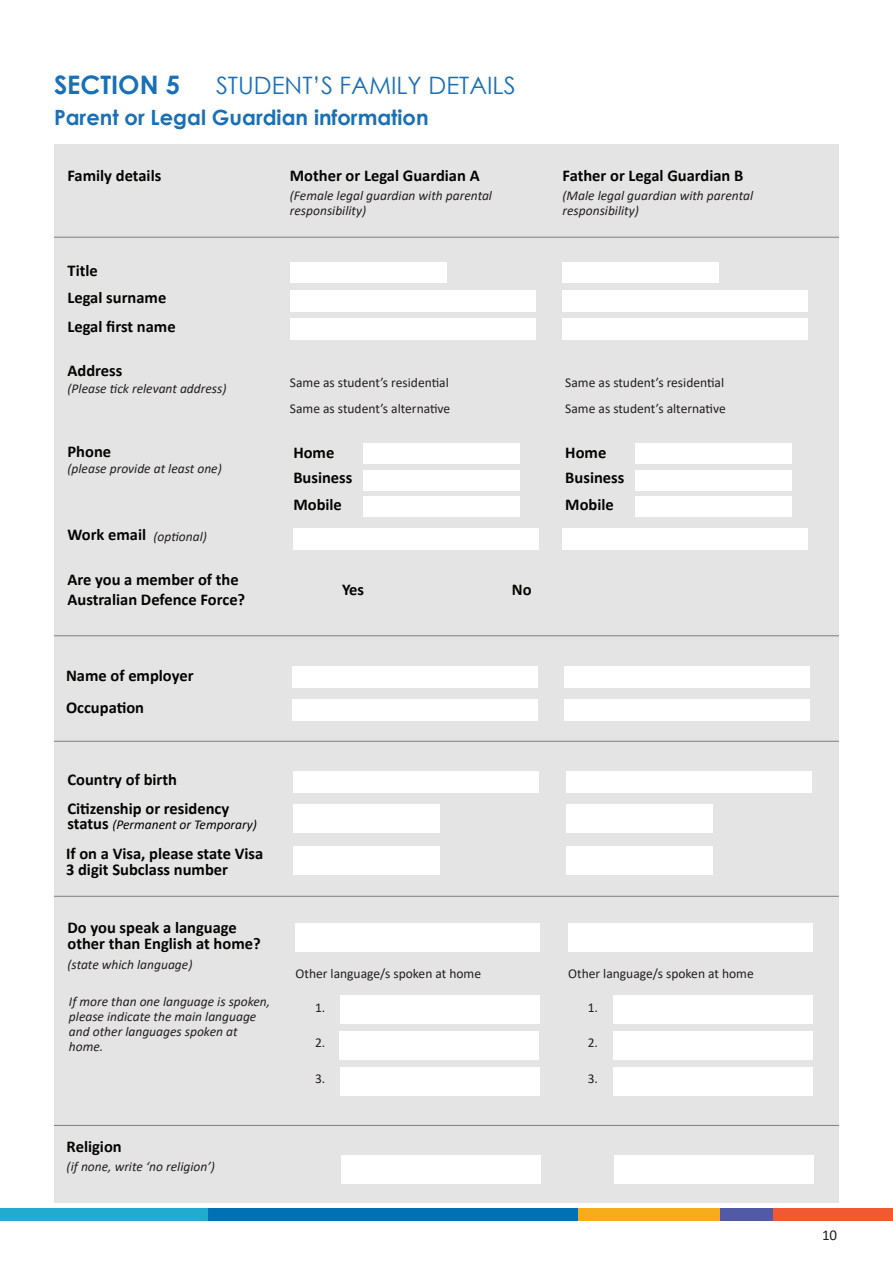
<style>
.page{position:relative;width:893px;height:1263px;background:#fff}
.page>*{position:absolute;margin:0;border:0;box-sizing:border-box;transform-origin:0 0}
.t1{font:700 25.5px "Century Gothic";color:#1970b7}
.t2{font:24px "Century Gothic";color:#1970b7}
.t3{font:700 21px "Century Gothic";color:#1970b7}
.t4{font:700 16.5px/16.5px "Calibri";color:#040503}
.t5{font:15px "Calibri";color:#231f20}
.t6{font:italic 13.5px/15px "Calibri";color:#231f20}
.t7{font:13.5px "Calibri";color:#231f20}
.t8{font:italic 13.5px "Calibri";color:#040503}
.s1{font-weight:700;font-style:normal;font-size:16.5px}
</style>
<div class="page">
<div style="left:0;top:1208px;width:223px;height:13px;background:#23abcf"></div>
<div style="left:208px;top:1208px;width:370px;height:13px;background:#0071b5"></div>
<div style="left:578px;top:1208px;width:142px;height:13px;background:#f7ac1b"></div>
<div style="left:767px;top:1208px;width:126px;height:13px;background:#f05932"></div>
<div style="left:720px;top:1208px;width:53px;height:13px;background:#525aa6"></div>
<div style="left:54px;top:144px;width:785px;height:1058px;background:#e4e4e4"></div>
<div style="left:290px;top:262px;width:156px;height:20px;background:#fff"></div>
<div style="left:290px;top:290px;width:246px;height:21px;background:#fff"></div>
<div style="left:562px;top:290px;width:246px;height:21px;background:#fff"></div>
<div style="left:562px;top:319px;width:246px;height:21px;background:#fff"></div>
<div style="left:290px;top:319px;width:246px;height:21px;background:#fff"></div>
<div style="left:562px;top:262px;width:157px;height:20px;background:#fff"></div>
<div style="left:293px;top:528px;width:246px;height:21px;background:#fff"></div>
<div style="left:562px;top:528px;width:246px;height:21px;background:#fff"></div>
<div style="left:363px;top:443px;width:156px;height:21px;background:#fff"></div>
<div style="left:363px;top:470px;width:156px;height:20px;background:#fff"></div>
<div style="left:363px;top:497px;width:156px;height:20px;background:#fff"></div>
<div style="left:635px;top:443px;width:157px;height:21px;background:#fff"></div>
<div style="left:635px;top:470px;width:157px;height:20px;background:#fff"></div>
<div style="left:635px;top:497px;width:157px;height:20px;background:#fff"></div>
<div style="left:292px;top:667px;width:246px;height:21px;background:#fff"></div>
<div style="left:292px;top:699px;width:246px;height:22px;background:#fff"></div>
<div style="left:565px;top:667px;width:245px;height:21px;background:#fff"></div>
<div style="left:565px;top:699px;width:245px;height:22px;background:#fff"></div>
<hr style="left:54px;top:635px;width:785px;height:1px;background:#807f7d">
<hr style="left:54px;top:237px;width:785px;height:1px;background:#807f7d">
<hr style="left:54px;top:741px;width:785px;height:1px;background:#807f7d">
<div style="left:293px;top:771px;width:246px;height:22px;background:#fff"></div>
<div style="left:293px;top:805px;width:147px;height:28px;background:#fff"></div>
<div style="left:293px;top:846px;width:147px;height:28px;background:#fff"></div>
<div style="left:296px;top:924px;width:244px;height:28px;background:#fff"></div>
<div style="left:566px;top:846px;width:146px;height:28px;background:#fff"></div>
<div style="left:568px;top:924px;width:244px;height:28px;background:#fff"></div>
<div style="left:614px;top:995px;width:199px;height:28px;background:#fff"></div>
<div style="left:340px;top:995px;width:200px;height:28px;background:#fff"></div>
<div style="left:613px;top:1031px;width:199px;height:28px;background:#fff"></div>
<div style="left:340px;top:1031px;width:199px;height:28px;background:#fff"></div>
<div style="left:614px;top:1067px;width:199px;height:28px;background:#fff"></div>
<div style="left:340px;top:1067px;width:200px;height:28px;background:#fff"></div>
<div style="left:566px;top:805px;width:146px;height:28px;background:#fff"></div>
<div style="left:566px;top:771px;width:246px;height:22px;background:#fff"></div>
<hr style="left:54px;top:1125px;width:785px;height:1px;background:#807f7d">
<hr style="left:54px;top:896px;width:785px;height:1px;background:#807f7d">
<div style="left:341px;top:1156px;width:199px;height:28px;background:#fff"></div>
<div style="left:614px;top:1156px;width:200px;height:28px;background:#fff"></div>
<p class="t1" style="left:54px;top:65px;width:127px">SECTION 5</p>
<p class="t2" style="left:216px;top:68px;width:301px">STUDENT’S FAMILY DETAILS</p>
<p class="t3" style="left:54px;top:102px;width:376px">Parent or Legal Guardian information</p>
<p class="t4" style="left:68px;top:167px;width:95px">Family details</p>
<p class="t4" style="left:68px;top:262px;width:32px">Title</p>
<p class="t4" style="left:68px;top:289px;width:100px">Legal surname</p>
<p class="t4" style="left:68px;top:318px;width:110px">Legal first name</p>
<p class="t4" style="left:68px;top:362px;width:56px">Address</p>
<p class="t6" style="left:68px;top:380px;width:161px">(Please tick relevant address)</p>
<p class="t4" style="left:68px;top:443px;width:45px">Phone</p>
<p class="t6" style="left:68px;top:460px;width:156px">(please provide at least one)</p>
<p class="t4" style="left:68px;top:526px;width:80px">Work email</p>
<p class="t6" style="left:153px;top:529px;width:55px">(optional)</p>
<p class="t4" style="left:68px;top:570px;width:179px;line-height:19.8px">Are you a member of the<br>Australian Defence Force?</p>
<p class="t4" style="left:290px;top:167px;width:191px">Mother or Legal Guardian A</p>
<p class="t4" style="left:562px;top:167px;width:182px">Father or Legal Guardian B</p>
<p class="t6" style="left:290px;top:187px;width:204px">(Female legal guardian with parental responsibility)</p>
<p class="t6" style="left:562px;top:187px;width:192px">(Male legal guardian with parental responsibility)</p>
<p class="t7" style="left:290px;top:373px;width:160px">Same as student’s residential</p>
<p class="t7" style="left:290px;top:399px;width:162px">Same as student’s alternative</p>
<p class="t7" style="left:565px;top:373px;width:160px">Same as student’s residential</p>
<p class="t7" style="left:565px;top:399px;width:162px">Same as student’s alternative</p>
<p class="t4" style="left:293px;top:444px;width:43px">Home</p>
<p class="t4" style="left:565px;top:444px;width:43px">Home</p>
<p class="t4" style="left:293px;top:469px;width:61px">Business</p>
<p class="t4" style="left:565px;top:469px;width:61px">Business</p>
<p class="t4" style="left:293px;top:496px;width:50px">Mobile</p>
<p class="t4" style="left:565px;top:496px;width:50px">Mobile</p>
<p class="t4" style="left:342px;top:581px;width:24px">Yes</p>
<p class="t4" style="left:512px;top:581px;width:21px">No</p>
<p class="t4" style="left:66px;top:666px;width:129px">Name of employer</p>
<p class="t4" style="left:66px;top:699px;width:80px">Occupation</p>
<p class="t4" style="left:68px;top:771px;width:111px">Country of birth</p>
<p class="t4" style="left:68px;top:800px;width:163px">Citizenship or residency</p>
<p class="t8" style="left:68px;top:815px;width:191px"><span class="s1">status</span> (Permanent or Temporary)</p>
<p class="t4" style="left:66px;top:845px;width:199px">If on a Visa, please state Visa<br>3 digit Subclass number</p>
<p class="t4" style="left:68px;top:919px;width:195px">Do you speak a language other than English at home?</p>
<p class="t6" style="left:68px;top:956px;width:126px">(state which language)</p>
<p class="t6" style="left:69px;top:993px;width:203px">If more than one language is spoken, please indicate the main language and other languages spoken at home.</p>
<p class="t4" style="left:67px;top:1138px;width:57px">Religion</p>
<p class="t6" style="left:67px;top:1158px;width:150px">(if none, write ‘no religion’)</p>
<p class="t7" style="left:296px;top:964px;width:187px">Other language/s spoken at home</p>
<p class="t7" style="left:568px;top:964px;width:187px">Other language/s spoken at home</p>
<p class="t7" style="left:315px;top:998px;width:12px">1.</p>
<p class="t7" style="left:588px;top:998px;width:12px">1.</p>
<p class="t7" style="left:315px;top:1033px;width:12px">2.</p>
<p class="t7" style="left:588px;top:1033px;width:12px">2.</p>
<p class="t7" style="left:315px;top:1069px;width:12px">3.</p>
<p class="t7" style="left:588px;top:1069px;width:12px">3.</p>
<p class="t5" style="left:822px;top:1224px;width:17px">10</p>
</div>
